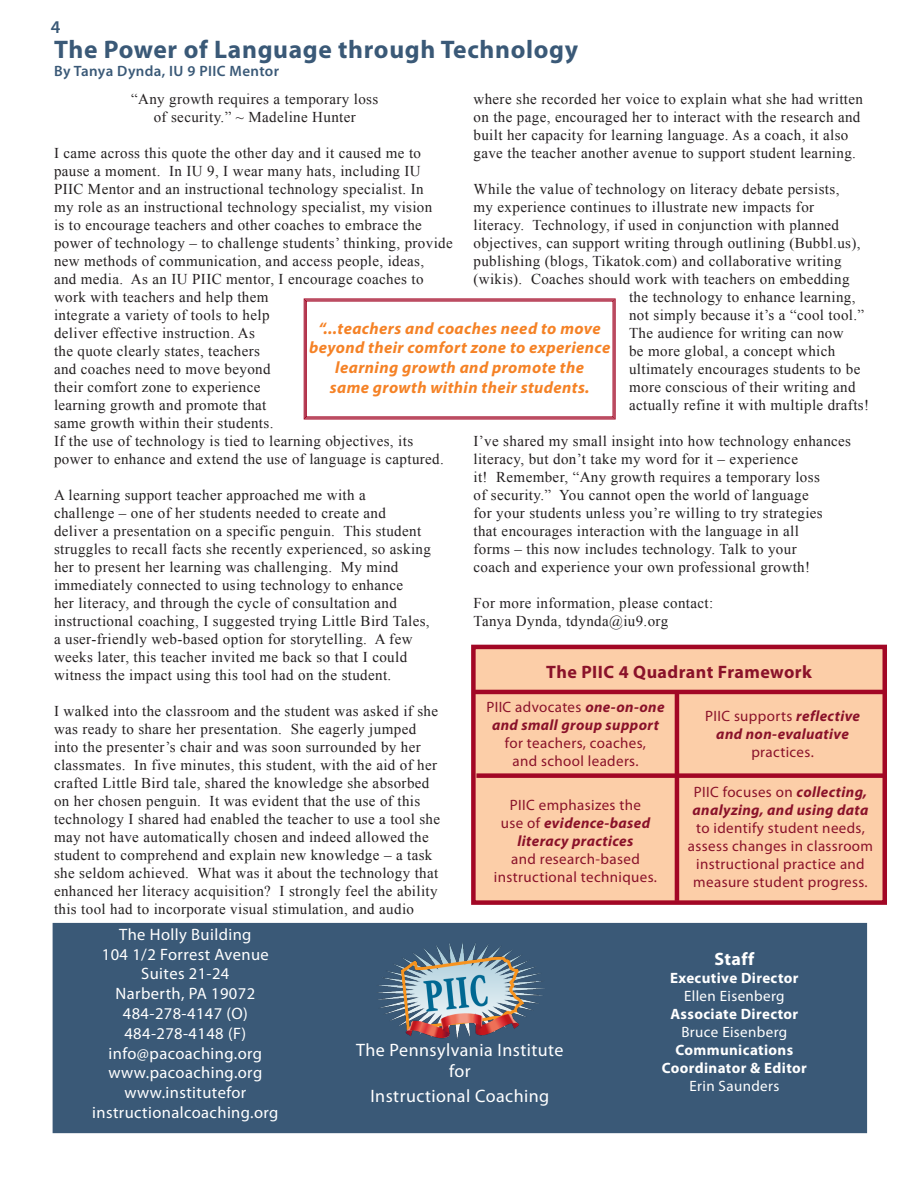
<style>
.page{position:relative;width:918px;height:1188px;background:#fff}
.page>*{position:absolute;margin:0;border:0;box-sizing:border-box;transform-origin:0 0}
.Emphasis{font:700 25.5px "Myriad Pro";letter-spacing:.025em;color:#3a5977}
.Emphasis-2{font:18px "Myriad Pro";letter-spacing:.025em;color:#fff}
.Emphasis-3{font:700 18px "Myriad Pro";letter-spacing:.025em;color:#8a122a}
.Emphasis-4{font:700 18px "Myriad Pro";letter-spacing:.025em;color:#fff}
.Emphasis-5{font:600 18px "Myriad Pro";color:#3a5977}
.Emphasis-6{font:16.5px/19.8px "Myriad Pro";letter-spacing:.025em;color:#fff;text-align:center}
.Emphasis-7{font:italic 700 16.5px/19.8px "Myriad Pro";letter-spacing:.025em;color:#f58226;text-align:center}
.Emphasis-8{font:15px/18px "Times New Roman";letter-spacing:.025em;color:#231f20}
.Emphasis-9{font:15px/18px "Myriad Pro";letter-spacing:.025em;color:#8a122a;text-align:center}
.Emphasis-10{font:700 15px/18px "Myriad Pro";letter-spacing:.025em;color:#fff;text-align:center}
.Emphasis-11{font:italic 700 15px/18px "Myriad Pro";letter-spacing:.025em;color:#8a122a;text-align:center}
.Emphasis-12{font:15px "Myriad Pro";letter-spacing:.025em;color:#fff}
.Emphasis-13{font:600 15px "Myriad Pro";letter-spacing:.025em;color:#3a5977}
.s1{font-weight:700;font-style:italic}
.s2{font-weight:400;font-style:normal}
</style>
<div class="page">
<div style="left:55px;top:925px;width:810px;height:206px;background:#3a5977"></div>
<img style="left:378px;top:943px;width:167px;height:96px">
<div style="left:53px;top:923px;width:814px;height:210px;border:4px solid #3a5977"></div>
<div style="left:473px;top:647px;width:412px;height:256px;background:#fccea8"></div>
<div style="left:471px;top:645px;width:416px;height:260px;border:4px solid #a20725"></div>
<hr style="left:473px;top:690px;width:413px;height:4px;background:#a20725">
<hr style="left:675px;top:691px;width:4px;height:210px;background:#a20725">
<div style="left:476px;top:773px;width:407px;height:5px;background:#a20725"></div>
<svg style="left:303px;top:298px;width:313px;height:122px"></svg>
<p class="Emphasis-5" style="left:51px;top:16px;width:11px">4</p>
<p class="Emphasis" style="left:54px;top:33px;width:525px">The Power of Language through Technology</p>
<p class="Emphasis-13" style="left:54px;top:62px;width:226px">By Tanya Dynda, IU 9 PIIC Mentor</p>
<p class="Emphasis-8" style="left:131px;top:89px;width:249px;text-align:center">“Any growth requires a temporary loss of security.” ~ Madeline Hunter</p>
<p class="Emphasis-8" style="left:54px;top:143px;width:400px">I came across this quote the other day and it caused me to pause a moment. In IU 9, I wear many hats, including IU PIIC Mentor and an instructional technology specialist. In<br>my role as an instructional technology specialist, my vision<br>is to encourage teachers and other coaches to embrace the power of technology – to challenge students’ thinking, provide new methods of communication, and access people, ideas,<br>and media. As an IU PIIC mentor, I encourage coaches to work with teachers and help them<br>integrate a variety of tools to help<br>deliver effective instruction. As<br>the quote clearly states, teachers<br>and coaches need to move beyond<br>their comfort zone to experience<br>learning growth and promote that<br>same growth within their students.<br>If the use of technology is tied to learning objectives, its power to enhance and extend the use of language is captured.</p>
<p class="Emphasis-8" style="left:54px;top:485px;width:378px">A learning support teacher approached me with a<br>challenge – one of her students needed to create and deliver a presentation on a specific penguin. This student struggles to recall facts she recently experienced, so asking her to present her learning was challenging. My mind immediately connected to using technology to enhance<br>her literacy, and through the cycle of consultation and instructional coaching, I suggested trying Little Bird Tales, a user-friendly web-based option for storytelling. A few weeks later, this teacher invited me back so that I could witness the impact using this tool had on the student.</p>
<p class="Emphasis-8" style="left:54px;top:701px;width:388px">I walked into the classroom and the student was asked if she was ready to share her presentation. She eagerly jumped into the presenter’s chair and was soon surrounded by her classmates. In five minutes, this student, with the aid of her crafted Little Bird tale, shared the knowledge she absorbed on her chosen penguin. It was evident that the use of this technology I shared had enabled the teacher to use a tool she may not have automatically chosen and indeed allowed the student to comprehend and explain new knowledge – a task she seldom achieved. What was it about the technology that enhanced her literacy acquisition? I strongly feel the ability this tool had to incorporate visual stimulation, and audio</p>
<p class="Emphasis-8" style="left:474px;top:89px;width:391px">where she recorded her voice to explain what she had written on the page, encouraged her to interact with the research and built her capacity for learning language. As a coach, it also gave the teacher another avenue to support student learning.</p>
<p class="Emphasis-8" style="left:474px;top:179px;width:367px">While the value of technology on literacy debate persists,</p>
<p class="Emphasis-8" style="left:474px;top:197px;width:342px">my experience continues to illustrate new impacts for</p>
<p class="Emphasis-8" style="left:474px;top:215px;width:367px">literacy. Technology, if used in conjunction with planned</p>
<p class="Emphasis-8" style="left:474px;top:233px;width:389px">objectives, can support writing through outlining (Bubbl.us),</p>
<p class="Emphasis-8" style="left:474px;top:251px;width:370px">publishing (blogs, Tikatok.com) and collaborative writing</p>
<p class="Emphasis-8" style="left:474px;top:269px;width:377px">(wikis). Coaches should work with teachers on embedding</p>
<p class="Emphasis-8" style="left:629px;top:287px;width:228px">the technology to enhance learning,</p>
<p class="Emphasis-8" style="left:629px;top:305px;width:237px">not simply because it’s a “cool tool.”</p>
<p class="Emphasis-8" style="left:629px;top:323px;width:216px">The audience for writing can now</p>
<p class="Emphasis-8" style="left:629px;top:341px;width:208px">be more global, a concept which</p>
<p class="Emphasis-8" style="left:629px;top:359px;width:233px">ultimately encourages students to be</p>
<p class="Emphasis-8" style="left:629px;top:377px;width:228px">more conscious of their writing and</p>
<p class="Emphasis-8" style="left:629px;top:395px;width:242px">actually refine it with multiple drafts!</p>
<p class="Emphasis-8" style="left:474px;top:431px;width:379px">I’ve shared my small insight into how technology enhances literacy, but don’t take my word for it – experience<br>it! Remember, “Any growth requires a temporary loss<br>of security.” You cannot open the world of language<br>for your students unless you’re willing to try strategies<br>that encourages interaction with the language in all<br>forms – this now includes technology. Talk to your<br>coach and experience your own professional growth!</p>
<p class="Emphasis-8" style="left:474px;top:593px;width:241px">For more information, please contact:</p>
<p class="Emphasis-8" style="left:474px;top:611px;width:196px">Tanya Dynda, tdynda@iu9.org</p>
<p class="Emphasis-7" style="left:309px;top:318px;width:303px">“...teachers and coaches need to move beyond their comfort zone to experience learning growth and promote the<br>same growth within their students.</p>
<p class="Emphasis-3" style="left:546px;top:660px;width:267px">The PIIC 4 Quadrant Framework</p>
<p class="Emphasis-9" style="left:486px;top:697px;width:180px">PIIC advocates <span class="s1">one-on-one and small group support </span>for teachers, coaches,<br>and school leaders.</p>
<p class="Emphasis-9" style="left:688px;top:782px;width:187px">PIIC focuses on <span class="s1">collecting, analyzing, and using data </span>to identify student needs, assess changes in classroom instructional practice and measure student progress.</p>
<p class="Emphasis-11" style="left:705px;top:706px;width:157px"><span class="s2">PIIC supports</span> reflective and non-evaluative <span class="s2">practices.</span></p>
<p class="Emphasis-9" style="left:494px;top:796px;width:165px">PIIC emphasizes the<br>use of <span class="s1">evidence-based literacy practices<br></span>and research-based instructional techniques.</p>
<p class="Emphasis-6" style="left:119px;top:924px;width:134px">The Holly Building</p>
<p class="Emphasis-6" style="left:102px;top:944px;width:168px">104 1/2 Forrest Avenue<br>Suites 21-24</p>
<p class="Emphasis-6" style="left:116px;top:983px;width:141px">Narberth, PA 19072</p>
<p class="Emphasis-6" style="left:123px;top:1003px;width:126px">484-278-4147 (O)</p>
<p class="Emphasis-6" style="left:124px;top:1023px;width:123px">484-278-4148 (F)</p>
<p class="Emphasis-6" style="left:109px;top:1043px;width:155px">info@pacoaching.org</p>
<p class="Emphasis-6" style="left:108px;top:1063px;width:155px">www.pacoaching.org</p>
<p class="Emphasis-6" style="left:124px;top:1082px;width:123px">www.institutefor</p>
<p class="Emphasis-6" style="left:92px;top:1102px;width:188px">instructionalcoaching.org</p>
<p class="Emphasis-2" style="left:356px;top:1038px;width:209px">The Pennsylvania Institute</p>
<p class="Emphasis-2" style="left:449px;top:1060px;width:23px">for</p>
<p class="Emphasis-2" style="left:370px;top:1085px;width:181px">Instructional Coaching</p>
<p class="Emphasis-4" style="left:714px;top:947px;width:41px">Staff</p>
<p class="Emphasis-10" style="left:670px;top:968px;width:130px">Executive Director</p>
<p class="Emphasis-12" style="left:684px;top:986px;width:102px">Ellen Eisenberg</p>
<p class="Emphasis-10" style="left:670px;top:1004px;width:129px">Associate Director</p>
<p class="Emphasis-12" style="left:681px;top:1022px;width:107px">Bruce Eisenberg</p>
<p class="Emphasis-10" style="left:662px;top:1040px;width:147px">Communications<br>Coordinator &amp; Editor</p>
<p class="Emphasis-12" style="left:689px;top:1076px;width:91px">Erin Saunders</p>
</div>
